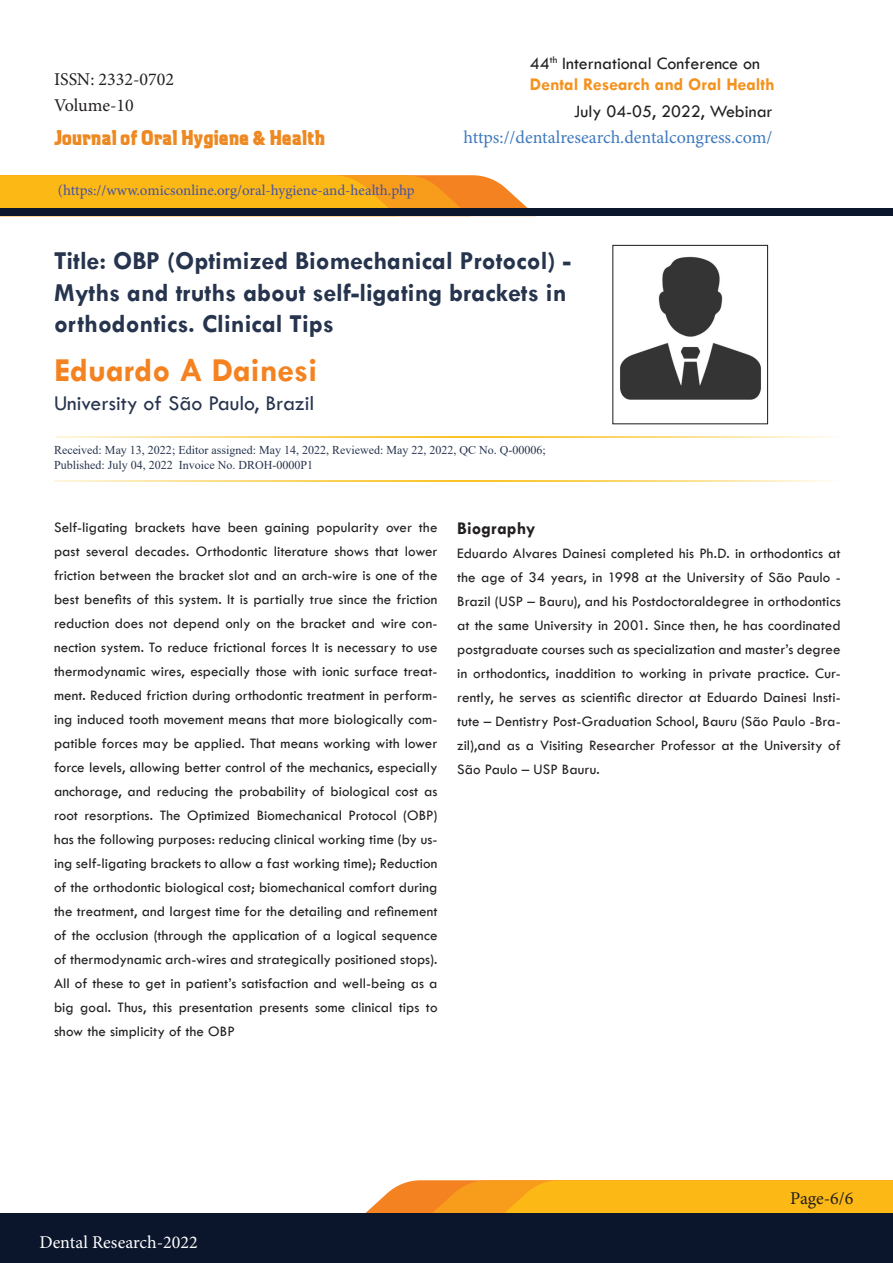
<style>
.page{position:relative;width:893px;height:1263px;background:#fff}
.page>*{position:absolute;margin:0;border:0;box-sizing:border-box;transform-origin:0 0}
.t1{font:700 33.75px "Tw Cen";color:#f58220}
.t2{font:700 26.1px/31.3px "Tw Cen";color:#26344e}
.t3{font:21.75px "Tw Cen";color:#26344e}
.t4{font:800 21.3px "Aquatic";color:#ee8922}
.t5{font:18px/21.6px "Tw Cen";color:#231f20}
.t6{font:18px "Minion Pro";color:#3e79bd}
.t7{font:18px "Minion Pro";color:#231f20}
.t8{font:18px "Minion Pro";color:#fff}
.t9{font:700 18px "Tw Cen";letter-spacing:.01em;color:#231f20}
.t10{font:15px/24px "Tw Cen";letter-spacing:.005em;color:#231f20;text-align:justify}
.t11{font:15px "Minion Pro";color:#4552a3}
.t12{font:12px/14.4px "Times New Roman";color:#26344e}
.s1{font-weight:700;color:#f4921e}
</style>
<div class="page">
<svg style="left:0;top:175px;width:528px;height:33px;background:#faaf1f"></svg>
<div style="left:0;top:208px;width:893px;height:8px;background:#0b152b"></div>
<svg style="left:365px;top:1180px;width:528px;height:33px;background:#fab020"></svg>
<div style="left:0;top:1213px;width:893px;height:50px;background:#0b152b"></div>
<img style="left:620px;top:256px;width:141px;height:144px">
<div style="left:612px;top:245px;width:156px;height:179px;border:1px solid #231f20"></div>
<hr style="left:54px;top:480px;width:785px;height:2px;background:#fac428">
<hr style="left:56px;top:436px;width:785px;height:1px;background:#fac428">
<p class="t7" style="left:54px;top:67px;width:122px">ISSN: 2332-0702</p>
<p class="t7" style="left:54px;top:93px;width:81px">Volume-10</p>
<h3 class="t4" style="left:54px;top:124px;width:272px">Journal of Oral Hygiene &amp; Health</h3>
<p class="t11" style="left:58px;top:180px;width:358px">(https://www.omicsonline.org/oral-hygiene-and-health.php</p>
<p class="t5" style="left:530px;top:52px;width:246px">44<sup>th</sup> International Conference on<br><span class="s1">Dental Research and Oral Health</span></p>
<p class="t5" style="left:574px;top:100px;width:200px">July 04-05, 2022, Webinar</p>
<p class="t6" style="left:464px;top:125px;width:310px">https://dentalresearch.dentalcongress.com/</p>
<h2 class="t2" style="left:54px;top:245px;width:518px">Title: OBP (Optimized Biomechanical Protocol) -<br>Myths and truths about self-ligating brackets in orthodontics. Clinical Tips</h2>
<h1 class="t1" style="left:54px;top:350px;width:265px">Eduardo A Dainesi</h1>
<h3 class="t3" style="left:54px;top:390px;width:262px">University of São Paulo, Brazil</h3>
<p class="t12" style="left:54px;top:443px;width:493px">Received: May 13, 2022; Editor assigned: May 14, 2022, Reviewed: May 22, 2022, QC No. Q-00006;<br>Published: July 04, 2022 Invoice No. DROH-0000P1</p>
<p class="t10" style="left:54px;top:515px;width:385px">Self-ligating brackets have been gaining popularity over the past several decades. Orthodontic literature shows that lower friction between the bracket slot and an arch-wire is one of the best benefits of this system. It is partially true since the friction reduction does not depend only on the bracket and wire con&shy;nection system. To reduce frictional forces It is necessary to use thermodynamic wires, especially those with ionic surface treat&shy;ment. Reduced friction during orthodontic treatment in perform&shy;ing induced tooth movement means that more biologically com&shy;patible forces may be applied. That means working with lower force levels, allowing better control of the mechanics, especially anchorage, and reducing the probability of biological cost as root resorptions. The Optimized Biomechanical Protocol (OBP) has the following purposes: reducing clinical working time (by us&shy;ing self-ligating brackets to allow a fast working time); Reduction of the orthodontic biological cost; biomechanical comfort during the treatment, and largest time for the detailing and refinement of the occlusion (through the application of a logical sequence of thermodynamic arch-wires and strategically positioned stops).<br>All of these to get in patient’s satisfaction and well-being as a big goal. Thus, this presentation presents some clinical tips to show the simplicity of the OBP</p>
<p class="t9" style="left:457px;top:517px;width:80px">Biography</p>
<p class="t10" style="left:457px;top:541px;width:385px">Eduardo Alvares Dainesi completed his Ph.D. in orthodontics at the age of 34 years, in 1998 at the University of São Paulo - Brazil (USP – Bauru), and his Postdoctoraldegree in orthodontics at the same University in 2001. Since then, he has coordinated postgraduate courses such as specialization and master’s degree in orthodontics, inaddition to working in private practice. Cur&shy;rently, he serves as scientific director at Eduardo Dainesi Insti&shy;tute – Dentistry Post-Graduation School, Bauru (São Paulo -Bra&shy;zil),and as a Visiting Researcher Professor at the University of São Paulo – USP Bauru.</p>
<p class="t8" style="left:39px;top:1230px;width:160px">Dental Research-2022</p>
<p class="t7" style="left:790px;top:1186px;width:65px">Page-6/6</p>
</div>
